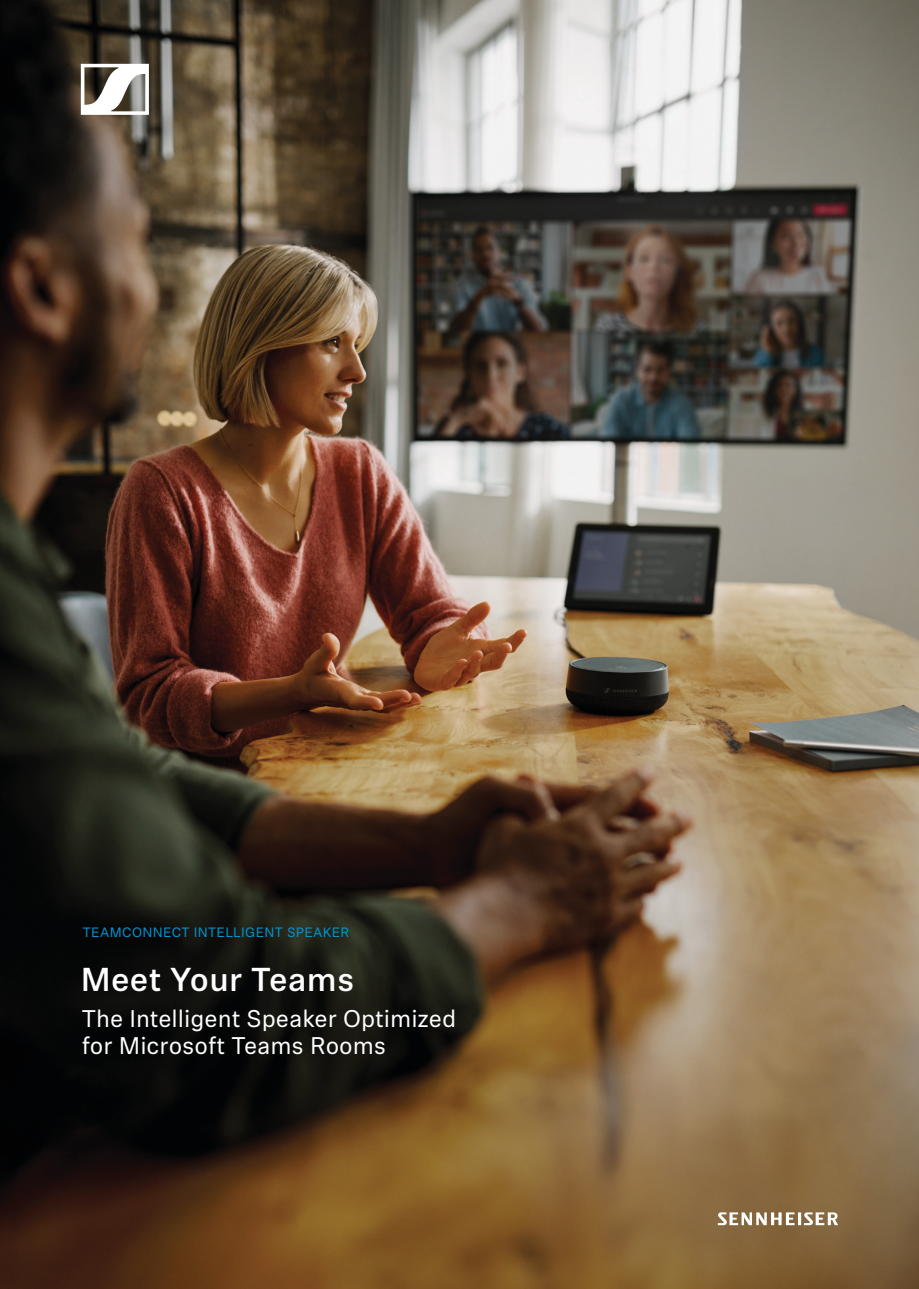
<style>
.page{position:relative;width:919px;height:1289px;background:#fff}
.page>*{position:absolute;margin:0;border:0;box-sizing:border-box;transform-origin:0 0}
.t1{font:500 33px "Sennheiser Neue";letter-spacing:.01em;color:#fff}
.t2{font:24px/27px "Sennheiser Neue";color:#fff}
.t3{font:13.5px "Sennheiser Neue";letter-spacing:.025em;color:#0096d7}
</style>
<div class="page">
<img style="left:0;top:0;width:918px;height:1288px">
<svg style="left:81px;top:64px;width:68px;height:51px"></svg>
<svg style="left:717px;top:1212px;width:121px;height:13px"></svg>
<p class="t3" style="left:83px;top:923px;width:268px">TEAMCONNECT INTELLIGENT SPEAKER</p>
<h1 class="t1" style="left:81px;top:956px;width:275px">Meet Your Teams</h1>
<p class="t2" style="left:82px;top:1003px;width:376px">The Intelligent Speaker Optimized for Microsoft Teams Rooms</p>
</div>
